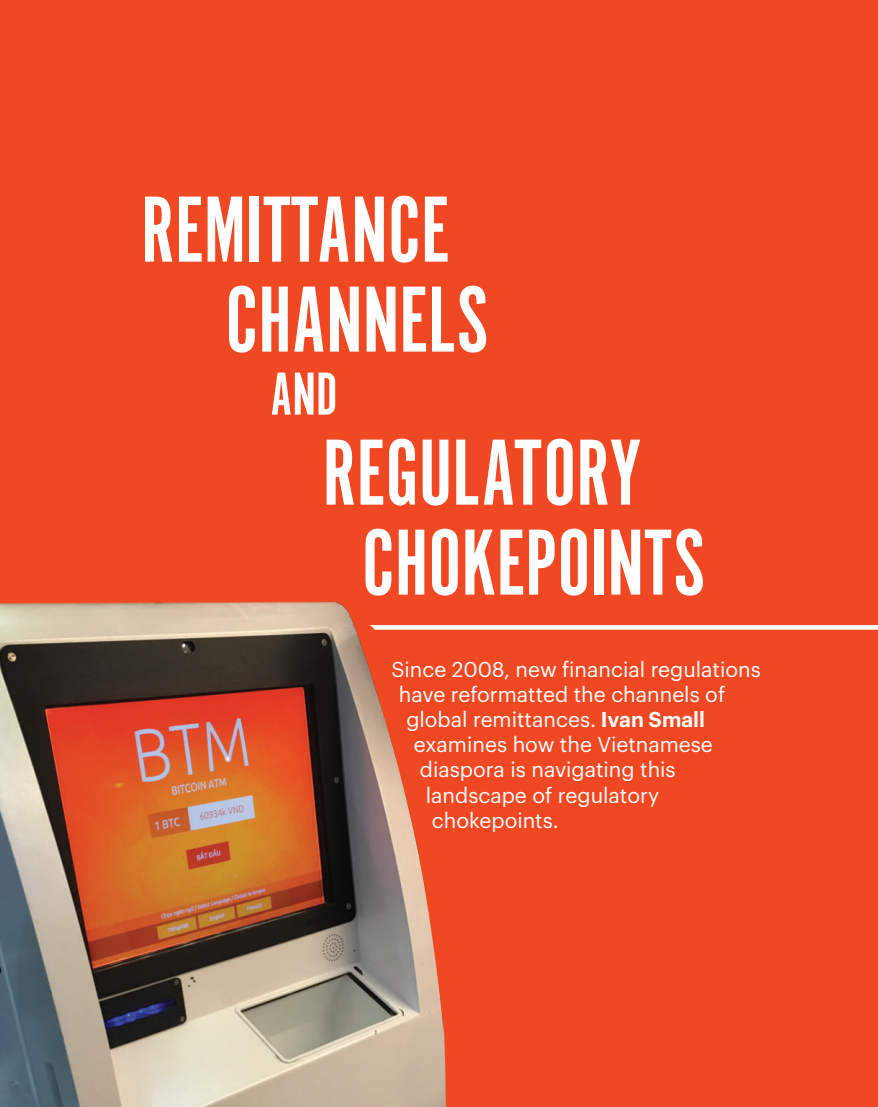
<style>
.page{position:relative;width:878px;height:1107px;background:#f04822}
.page>*{position:absolute;margin:0;border:0;box-sizing:border-box;transform-origin:0 0}
.t1{font:97.5px "Alternate Gothic LT No 1";color:#fff}
.t2{font:63px "Alternate Gothic LT No 1";color:#fff}
.t3{font:21px "Graphik";color:#fff}
.s1{font-weight:600}
</style>
<div class="page">
<img style="left:0;top:602px;width:446px;height:505px">
<svg style="left:369px;top:625px;width:509px;height:5px;background:#fdf0ed"></svg>
<p class="t1" style="left:141px;top:180px;width:310px">REMITTANCE</p>
<p class="t1" style="left:225px;top:270px;width:265px">CHANNELS</p>
<p class="t2" style="left:270px;top:362px;width:69px">AND</p>
<p class="t1" style="left:322px;top:423px;width:320px">REGULATORY</p>
<p class="t1" style="left:361px;top:513px;width:345px">CHOKEPOINTS</p>
<p class="t3" style="left:391px;top:653px;width:371px">Since 2008, new financial regulations</p>
<p class="t3" style="left:399px;top:678px;width:328px">have reformatted the channels of</p>
<p class="t3" style="left:406px;top:704px;width:300px">global remittances. <span class="s1">Ivan Small</span></p>
<p class="t3" style="left:414px;top:729px;width:300px">examines how the Vietnamese</p>
<p class="t3" style="left:420px;top:754px;width:257px">diaspora is navigating this</p>
<p class="t3" style="left:426px;top:779px;width:235px">landscape of regulatory</p>
<p class="t3" style="left:432px;top:804px;width:128px">chokepoints.</p>
</div>
